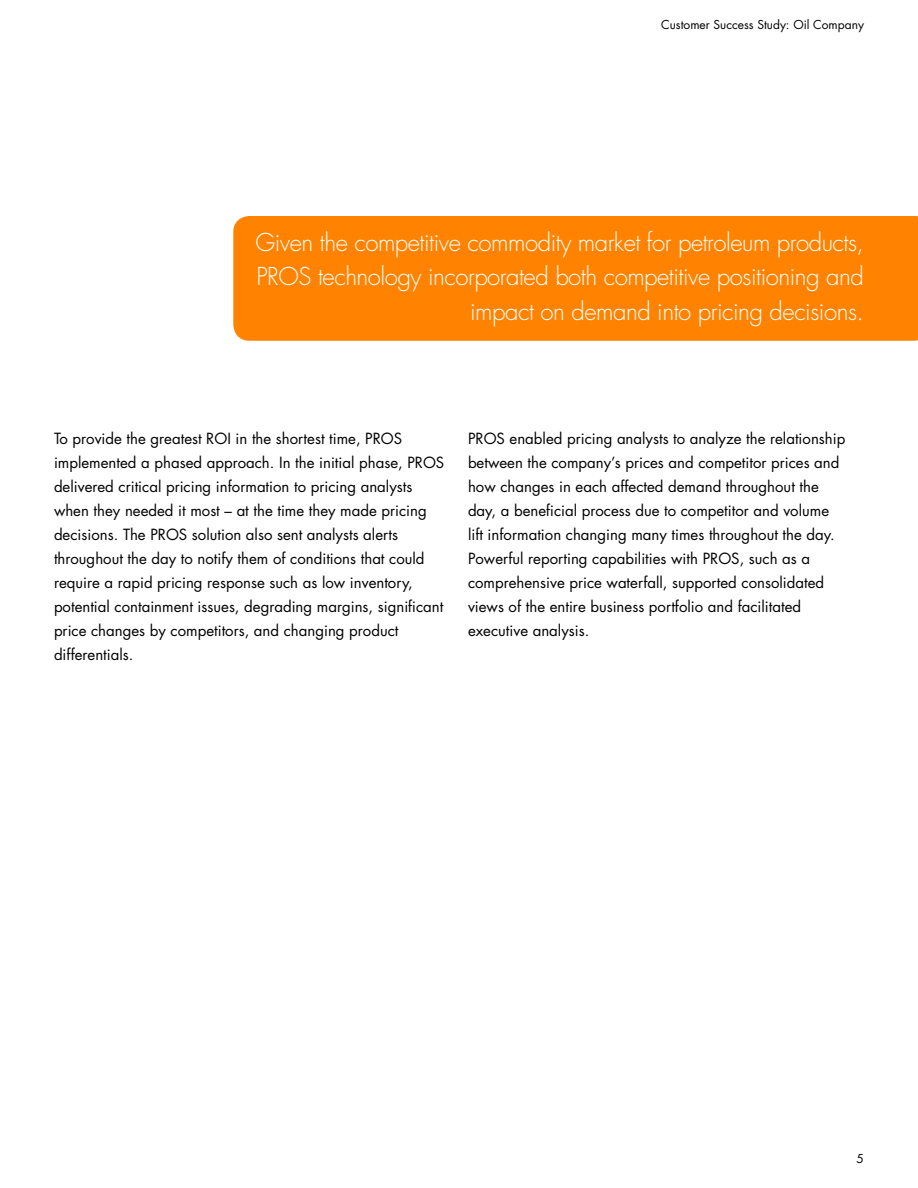
<style>
.page{position:relative;width:918px;height:1188px;background:#fff}
.page>*{position:absolute;margin:0;border:0;box-sizing:border-box;transform-origin:0 0}
.t1{font:300 24px/34.5px "Futura Std";letter-spacing:-.02em;color:#fff;text-align:right}
.t2{font:15px/24px "Futura Std";color:#000}
.t3{font:12px "Futura Std";color:#000}
</style>
<div class="page">
<div style="left:233px;top:216px;width:685px;height:125px;background:#ff8300"></div>
<p class="t3" style="left:661px;top:17px;width:204px">Customer Success Study: Oil Company</p>
<h1 class="t1" style="left:256px;top:225px;width:610px">Given the competitive commodity market for petroleum products,<br>PROS technology incorporated both competitive positioning and impact on demand into pricing decisions.</h1>
<p class="t2" style="left:54px;top:427px;width:392px">To provide the greatest ROI in the shortest time, PROS implemented a phased approach. In the initial phase, PROS delivered critical pricing information to pricing analysts when they needed it most – at the time they made pricing decisions. The PROS solution also sent analysts alerts throughout the day to notify them of conditions that could require a rapid pricing response such as low inventory, potential containment issues, degrading margins, significant price changes by competitors, and changing product differentials.</p>
<p class="t2" style="left:468px;top:427px;width:379px">PROS enabled pricing analysts to analyze the relationship between the company’s prices and competitor prices and how changes in each affected demand throughout the day, a beneficial process due to competitor and volume lift information changing many times throughout the day.<br>Powerful reporting capabilities with PROS, such as a comprehensive price waterfall, supported consolidated views of the entire business portfolio and facilitated executive analysis.</p>
<p class="t3" style="left:857px;top:1151px;width:9px">5</p>
</div>
